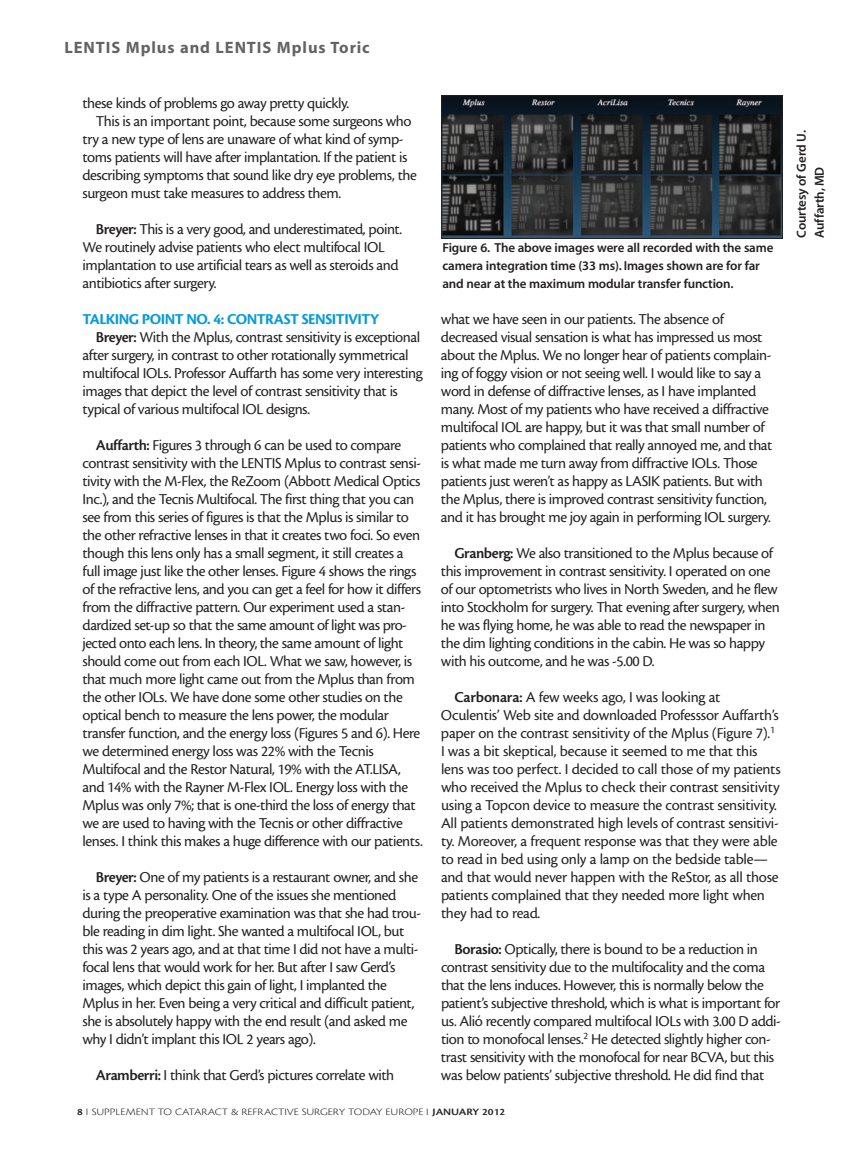
<style>
.page{position:relative;width:864px;height:1161px;background:#fff}
.page>*{position:absolute;margin:0;border:0;box-sizing:border-box;transform-origin:0 0}
.t1{font:16.5px "Myriad MM 700 600";letter-spacing:.055em;color:#636366}
.t2{font:15.75px/18px "Cronos MM 408 11";letter-spacing:-.03em;color:#231f20}
.t3{font:15.75px "Cronos MM 700 11";letter-spacing:-.03em;color:#069bda}
.t4{font:13.05px/18px "Myriad MM 565 600";letter-spacing:-.01em;color:#231f20}
.t5{font:10.2px "Cronos MM 250 11";color:#231f20;scale:1.18 1}
.s1{font-family:"Cronos MM 574 11"}
</style>
<div class="page">
<img style="left:443px;top:97px;width:338px;height:140px">
<div style="left:441px;top:95px;width:342px;height:144px;border:1px solid #231f20"></div>
<p class="t1" style="left:64px;top:41px;width:307px">LENTIS Mplus and LENTIS Mplus Toric</p>
<p class="t2" style="left:82px;top:95px;width:268px">these kinds of problems go away pretty quickly.</p>
<p class="t2" style="left:96px;top:113px;width:317px">This is an important point, because some surgeons who</p>
<p class="t2" style="left:82px;top:131px;width:323px">try a new type of lens are unaware of what kind of symp-</p>
<p class="t2" style="left:82px;top:149px;width:326px">toms patients will have after implantation. If the patient is</p>
<p class="t2" style="left:82px;top:167px;width:336px">describing symptoms that sound like dry eye problems, the</p>
<p class="t2" style="left:82px;top:185px;width:260px">surgeon must take measures to address them.</p>
<p class="t2" style="left:82px;top:221px;width:321px;text-indent:13px"><span class="s1">Breyer:</span> This is a very good, and underestimated, point.<br>We routinely advise patients who elect multifocal IOL implantation to use artificial tears as well as steroids and antibiotics after surgery.</p>
<p class="t3" style="left:82px;top:313px;width:298px">TALKING POINT NO. 4: CONTRAST SENSITIVITY</p>
<p class="t2" style="left:82px;top:329px;width:342px;text-indent:13px"><span class="s1">Breyer:</span> With the Mplus, contrast sensitivity is exceptional after surgery, in contrast to other rotationally symmetrical multifocal IOLs. Professor Auffarth has some very interesting images that depict the level of contrast sensitivity that is typical of various multifocal IOL designs.</p>
<p class="t2" style="left:82px;top:437px;width:342px;text-indent:13px"><span class="s1">Auffarth:</span> Figures 3 through 6 can be used to compare contrast sensitivity with the LENTIS Mplus to contrast sensi&shy;tivity with the M-Flex, the ReZoom (Abbott Medical Optics Inc.), and the Tecnis Multifocal. The first thing that you can see from this series of figures is that the Mplus is similar to the other refractive lenses in that it creates two foci. So even though this lens only has a small segment, it still creates a full image just like the other lenses. Figure 4 shows the rings of the refractive lens, and you can get a feel for how it differs from the diffractive pattern. Our experiment used a stan&shy;dardized set-up so that the same amount of light was pro&shy;jected onto each lens. In theory, the same amount of light should come out from each IOL. What we saw, however, is that much more light came out from the Mplus than from the other IOLs. We have done some other studies on the optical bench to measure the lens power, the modular transfer function, and the energy loss (Figures 5 and 6). Here we determined energy loss was 22% with the Tecnis Multifocal and the Restor Natural, 19% with the AT.LISA, and 14% with the Rayner M-Flex IOL. Energy loss with the Mplus was only 7%; that is one-third the loss of energy that we are used to having with the Tecnis or other diffractive lenses. I think this makes a huge difference with our patients.</p>
<p class="t2" style="left:82px;top:869px;width:340px;text-indent:13px"><span class="s1">Breyer:</span> One of my patients is a restaurant owner, and she is a type A personality. One of the issues she mentioned during the preoperative examination was that she had trou&shy;ble reading in dim light. She wanted a multifocal IOL, but this was 2 years ago, and at that time I did not have a multi&shy;focal lens that would work for her. But after I saw Gerd’s images, which depict this gain of light, I implanted the Mplus in her. Even being a very critical and difficult patient, she is absolutely happy with the end result (and asked me why I didn’t implant this IOL 2 years ago).</p>
<p class="t2" style="left:96px;top:1067px;width:300px"><span class="s1">Aramberri:</span> I think that Gerd’s pictures correlate with</p>
<p class="t4" style="left:442px;top:240px;width:332px">Figure 6. The above images were all recorded with the same camera integration time (33 ms). Images shown are for far and near at the maximum modular transfer function.</p>
<p class="t2" style="left:441px;top:311px;width:333px">what we have seen in our patients. The absence of decreased visual sensation is what has impressed us most about the Mplus. We no longer hear of patients complain&shy;ing of foggy vision or not seeing well. I would like to say a word in defense of diffractive lenses, as I have implanted many. Most of my patients who have received a diffractive multifocal IOL are happy, but it was that small number of patients who complained that really annoyed me, and that is what made me turn away from diffractive IOLs. Those patients just weren’t as happy as LASIK patients. But with the Mplus, there is improved contrast sensitivity function, and it has brought me joy again in performing IOL surgery.</p>
<p class="t2" style="left:441px;top:545px;width:340px;text-indent:13px"><span class="s1">Granberg:</span> We also transitioned to the Mplus because of this improvement in contrast sensitivity. I operated on one of our optometrists who lives in North Sweden, and he flew into Stockholm for surgery. That evening after surgery, when he was flying home, he was able to read the newspaper in the dim lighting conditions in the cabin. He was so happy with his outcome, and he was -5.00 D.</p>
<p class="t2" style="left:441px;top:689px;width:341px;text-indent:13px"><span class="s1">Carbonara:</span> A few weeks ago, I was looking at Oculentis’ Web site and downloaded Professsor Auffarth’s paper on the contrast sensitivity of the Mplus (Figure 7).<sup>1<br></sup>I was a bit skeptical, because it seemed to me that this lens was too perfect. I decided to call those of my patients who received the Mplus to check their contrast sensitivity using a Topcon device to measure the contrast sensitivity.<br>All patients demonstrated high levels of contrast sensitivi&shy;ty. Moreover, a frequent response was that they were able to read in bed using only a lamp on the bedside table— and that would never happen with the ReStor, as all those patients complained that they needed more light when they had to read.</p>
<p class="t2" style="left:441px;top:941px;width:341px;text-indent:14px"><span class="s1">Borasio:</span> Optically, there is bound to be a reduction in contrast sensitivity due to the multifocality and the coma that the lens induces. However, this is normally below the patient’s subjective threshold, which is what is important for us. Alió recently compared multifocal IOLs with 3.00 D addi&shy;tion to monofocal lenses.<sup>2</sup> He detected slightly higher con&shy;trast sensitivity with the monofocal for near BCVA, but this was below patients’ subjective threshold. He did find that</p>
<p class="t5" style="left:77px;top:1108px;width:364px"><span class="s1">8</span> I SUPPLEMENT TO CATARACT &amp; REFRACTIVE SURGERY TODAY EUROPE I <span class="s1">JANUARY 2012</span></p>
<p class="t4" style="left:793px;top:238px;width:109px;rotate:-90deg">Courtesy of Gerd U.<br>Auffarth, MD</p>
</div>
